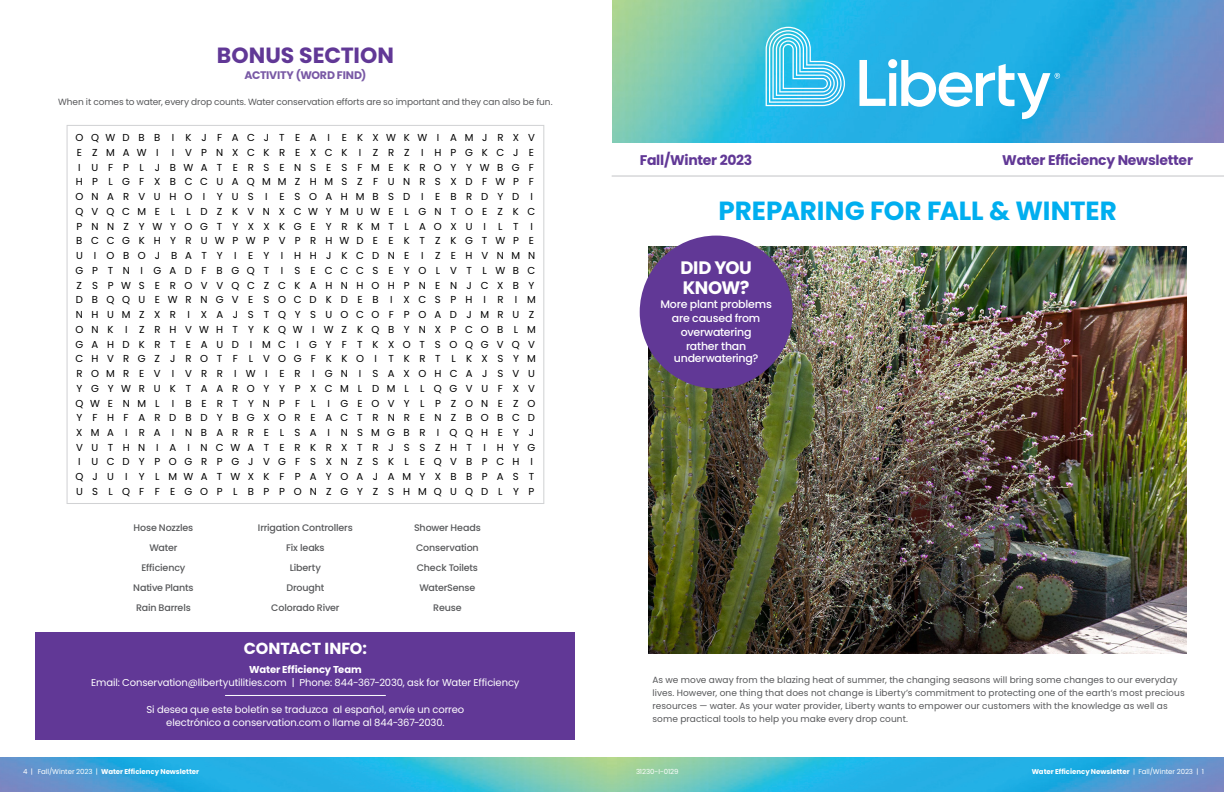
<style>
.page{position:relative;width:1224px;height:792px;background:#fff}
.page>*{position:absolute;margin:0;border:0;box-sizing:border-box;transform-origin:0 0}
.t1{font:700 26.2px "Poppins";letter-spacing:-.01em;color:#00aeef}
.t2{font:700 22px "Poppins";color:#613896}
.t3{font:700 18px/20px "Poppins";letter-spacing:-.02em;color:#fff}
.t4{font:700 16px "Poppins";letter-spacing:-.01em;color:#fff}
.t5{font:700 14px "Poppins";letter-spacing:-.02em;color:#613896}
.t6{font:500 11px/14.2px "Poppins";letter-spacing:-.02em;color:#fff;text-align:center}
.t7{font:700 11px "Poppins";letter-spacing:-.02em;color:#7959a5}
.t8{font:10.1px/14.7px "Poppins";letter-spacing:.895em;color:#000}
.t9{font:10.1px "Poppins";color:#000}
.t10{font:10.1px "Poppins";letter-spacing:-.005em;color:#000}
.t11{font:10.1px "Poppins";letter-spacing:.865em;color:#000}
.t12{font:10px "Poppins";letter-spacing:-.01em;color:#fff}
.t13{font:700 10px "Poppins";letter-spacing:-.01em;color:#fff}
.t14{font:500 9.5px "Poppins";letter-spacing:-.015em;color:#57585a}
.t15{font:9px/13px "Poppins";letter-spacing:.01em;color:#57585a}
.t16{font:9px "Poppins";letter-spacing:-.01em;color:#57585a}
.t17{font:700 7px "Poppins";letter-spacing:-.005em;color:#fff}
.t18{font:7px "Poppins";letter-spacing:-.015em;color:#fff}
.s1{font-weight:400}
</style>
<div class="page">
<div style="left:36px;top:632px;width:539px;height:108px;background:#613896"></div>
<img style="left:649px;top:246px;width:538px;height:408px">
<img style="left:612px;top:0;width:612px;height:143px">
<hr style="left:612px;top:176px;width:612px;height:1px;background:#c2c3c6">
<svg style="left:766px;top:27px;width:79px;height:79px;background:#5dcced"></svg>
<svg style="left:860px;top:59px;width:200px;height:61px"></svg>
<img style="left:0;top:758px;width:1224px;height:34px">
<hr style="left:225px;top:695px;width:161px;height:1px;background:#fff">
<div style="left:640px;top:236px;width:153px;height:153px;background:#613896;border-radius:50%"></div>
<p class="t2" style="left:217px;top:43px;width:178px">BONUS SECTION</p>
<p class="t7" style="left:244px;top:69px;width:123px">ACTIVITY (WORD FIND)</p>
<p class="t16" style="left:58px;top:97px;width:496px">When it comes to water, every drop counts. Water conservation efforts are so important and they can also be fun.</p>
<p class="t8" style="left:75px;top:130px;width:461px">OQWDBB I KJFACJTEA I EKXWKWI AMJRXV<br>E ZMAWI</p>
<p class="t8" style="left:75px;top:145px;width:462px;text-indent:96px">I VPNXCKREXCK I ZRZ I HPGKCJE I UFPL JBWATERSENSESFMEKROYYWBGF HP LGFXBCCUAQMMZHMSZ FUNRSXDFWP F ONARVUHO I YUS I ESOAHMBSD I EBRDYD I QVQCME L LDZ KVNXCWYMUWE LGNTOE Z KC PNNZYWYOGTYXXKGEYRKMT LAOXU I L T I BCCGKHYRUWPWPVPRHWDE EKT ZKGTWPE U IOBOJ BATY I EY I HHJKCDNE I ZEHVNMN GPTN IGADFBGQT I SECCCSEYOLVT LWBC ZSPWS E ROVVQCZCKAHNHOHPNENJCXBY DBQQUEWRNGVESOCDKDEB I XCSPH I R IM NHUMZXR I XAJSTQYSUOCOFPOADJMRUZ ONK I ZRHVWHTYKQWIWZKQBYNXPCOB LM GAHDKRT EAUD IMC I GY F TKXOTSOQGVQV CHVRGZJROTF LVOGFKKOI TKRT LKXSYM ROMREV I VRR IWI ER IGN I SAXOHCAJSVU YGYWRUKTAAROYYPXCMLDML LQGVUFXV QWENML I BERTYNPF L IGEOVYLPZONEZO YFHFARDBDYBGXOREACTRNRENZBOBCD XMA I RA I NBARRE LSA I NSMGBR IQQHEYJ VUTHN I A I NCWATERKRXTRJSSZHT I HYG I UCDYPOGRPGJVGFSXNZSK L EQVBPCH I QJU I YLMWATWXKFPAYOAJAMYXBBPAST US LQF F EGOP LBPPONZGYZSHMQUQDL YP</p>
<p class="t10" style="left:125px;top:521px;width:66px">Hose Nozzles</p>
<p class="t9" style="left:245px;top:521px;width:104px">Irrigation Controllers</p>
<p class="t9" style="left:401px;top:521px;width:73px">Shower Heads</p>
<p class="t11" style="left:142px;top:540px;width:32px">Water</p>
<p class="t9" style="left:276px;top:540px;width:45px">Fix Leaks</p>
<p class="t9" style="left:403px;top:540px;width:69px">Conservation</p>
<p class="t10" style="left:134px;top:559px;width:49px">Efficiency</p>
<p class="t9" style="left:280px;top:559px;width:34px">Liberty</p>
<p class="t10" style="left:405px;top:559px;width:68px">Check Toilets</p>
<p class="t9" style="left:124px;top:578px;width:67px">Native Plants</p>
<p class="t9" style="left:277px;top:578px;width:42px">Drought</p>
<p class="t9" style="left:408px;top:578px;width:62px">WaterSense</p>
<p class="t9" style="left:127px;top:597px;width:60px">Rain Barrels</p>
<p class="t9" style="left:261px;top:597px;width:75px">Colorado River</p>
<p class="t11" style="left:423px;top:597px;width:32px">Reuse</p>
<p class="t14" style="left:258px;top:523px;width:96px">Irrigation Controllers</p>
<p class="t14" style="left:286px;top:543px;width:40px">Fix leaks</p>
<p class="t14" style="left:290px;top:563px;width:33px">Liberty</p>
<p class="t14" style="left:287px;top:583px;width:39px">Drought</p>
<p class="t14" style="left:271px;top:603px;width:70px">Colorado River</p>
<p class="t14" style="left:134px;top:523px;width:61px">Hose Nozzles</p>
<p class="t14" style="left:149px;top:543px;width:30px">Water</p>
<p class="t14" style="left:142px;top:563px;width:45px">Efficiency</p>
<p class="t14" style="left:133px;top:583px;width:62px">Native Plants</p>
<p class="t14" style="left:136px;top:603px;width:56px">Rain Barrels</p>
<p class="t14" style="left:414px;top:523px;width:68px">Shower Heads</p>
<p class="t14" style="left:416px;top:543px;width:64px">Conservation</p>
<p class="t14" style="left:417px;top:563px;width:63px">Check Toilets</p>
<p class="t14" style="left:419px;top:583px;width:58px">WaterSense</p>
<p class="t14" style="left:433px;top:603px;width:30px">Reuse</p>
<p class="t4" style="left:244px;top:640px;width:125px">CONTACT INFO:</p>
<p class="t13" style="left:249px;top:663px;width:114px">Water Efficiency Team</p>
<p class="t12" style="left:91px;top:676px;width:430px">Email: Conservation@libertyutilities.com | Phone: 844-367-2030, ask for Water Efficiency</p>
<p class="t12" style="left:147px;top:704px;width:319px">Si desea que este boletín se traduzca al español, envíe un correo</p>
<p class="t12" style="left:166px;top:717px;width:280px">electrónico a conservation.com o llame al 844-367-2030.</p>
<p class="t5" style="left:640px;top:152px;width:114px">Fall/Winter 2023</p>
<p class="t5" style="left:1002px;top:152px;width:192px">Water Efficiency Newsletter</p>
<p class="t1" style="left:719px;top:196px;width:400px">PREPARING FOR FALL &amp; WINTER</p>
<p class="t3" style="left:680px;top:258px;width:73px">DID YOU<br>KNOW?</p>
<p class="t6" style="left:660px;top:297px;width:113px">More plant problems are caused from overwatering<br>rather than</p>
<p class="t6" style="left:674px;top:352px;width:86px">underwatering?</p>
<p class="t15" style="left:652px;top:673px;width:534px">As we move away from the blazing heat of summer, the changing seasons will bring some changes to our everyday lives. However, one thing that does not change is Liberty’s commitment to protecting one of the earth’s most precious resources — water. As your water provider, Liberty wants to empower our customers with the knowledge as well as some practical tools to help you make every drop count.</p>
<p class="t17" style="left:23px;top:768px;width:178px"><span class="s1">4 | Fall/Winter 2023 |</span> Water Efficiency Newsletter</p>
<p class="t18" style="left:636px;top:768px;width:44px">31230-I-0129</p>
<p class="t17" style="left:1032px;top:768px;width:174px">Water Efficiency Newsletter <span class="s1">| Fall/Winter 2023 | 1</span></p>
</div>
